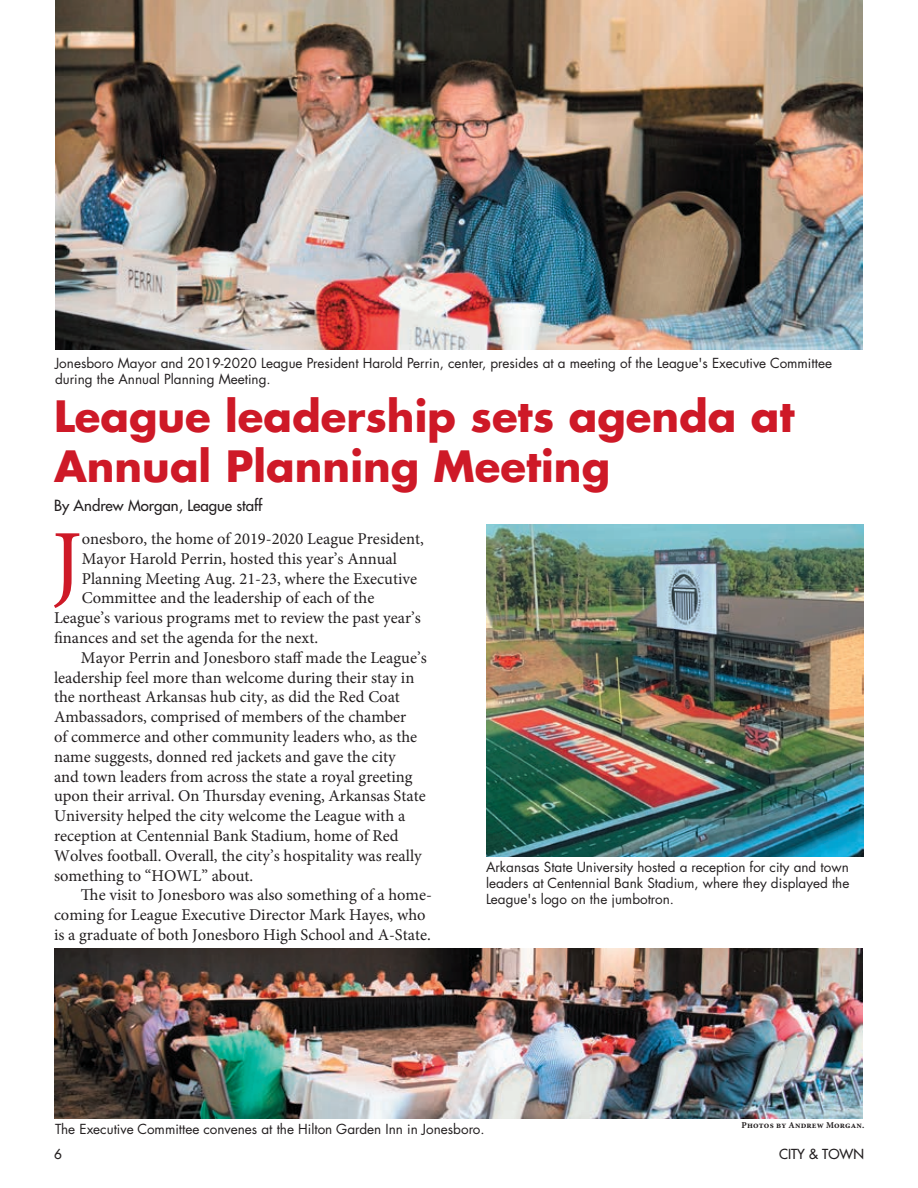
<style>
.page{position:relative;width:918px;height:1188px;background:#fff}
.page>*{position:absolute;margin:0;border:0;box-sizing:border-box;transform-origin:0 0}
.t1{font:91.65px "Minion Pro";color:#ce1927}
.t2{font:700 42px/50.4px "Futura LT Pro";color:#ce1927}
.t3{font:16.5px "Minion Pro";color:#231f20}
.t4{font:500 15px "Futura LT Pro";color:#231f20}
.t5{font:13.5px/16.2px "Futura LT Pro";color:#231f20}
.t6{font:500 13.5px "Futura LT Pro";color:#231f20}
.t7{font:700 9px "Minion Pro";letter-spacing:.015em;color:#231f20}
</style>
<div class="page">
<img style="left:55px;top:0;width:808px;height:350px">
<img style="left:486px;top:524px;width:378px;height:332px">
<img style="left:54px;top:948px;width:809px;height:170px">
<p class="t5" style="left:55px;top:355px;width:778px">Jonesboro Mayor and 2019-2020 League President Harold Perrin, center, presides at a meeting of the League's Executive Committee during the Annual Planning Meeting.</p>
<h2 class="t2" style="left:54px;top:389px;width:742px">League leadership sets agenda at<br>Annual Planning Meeting</h2>
<p class="t4" style="left:54px;top:494px;width:210px">By Andrew Morgan, League staff</p>
<h1 class="t1" style="left:52px;top:502px;width:32px">J</h1>
<p class="t3" style="left:82px;top:528px;width:344px">onesboro, the home of 2019-2020 League President,</p>
<p class="t3" style="left:82px;top:548px;width:317px">Mayor Harold Perrin, hosted this year’s Annual</p>
<p class="t3" style="left:82px;top:567px;width:337px">Planning Meeting Aug. 21-23, where the Executive</p>
<p class="t3" style="left:82px;top:587px;width:294px">Committee and the leadership of each of the</p>
<p class="t3" style="left:54px;top:607px;width:368px">League’s various programs met to review the past year’s</p>
<p class="t3" style="left:54px;top:627px;width:266px">finances and set the agenda for the next.</p>
<p class="t3" style="left:81px;top:647px;width:347px">Mayor Perrin and Jonesboro staff made the League’s</p>
<p class="t3" style="left:54px;top:666px;width:362px">leadership feel more than welcome during their stay in</p>
<p class="t3" style="left:54px;top:686px;width:348px">the northeast Arkansas hub city, as did the Red Coat</p>
<p class="t3" style="left:54px;top:706px;width:354px">Ambassadors, comprised of members of the chamber</p>
<p class="t3" style="left:54px;top:726px;width:365px">of commerce and other community leaders who, as the</p>
<p class="t3" style="left:54px;top:746px;width:343px">name suggests, donned red jackets and gave the city</p>
<p class="t3" style="left:54px;top:765px;width:360px">and town leaders from across the state a royal greeting</p>
<p class="t3" style="left:54px;top:785px;width:373px">upon their arrival. On Thursday evening, Arkansas State</p>
<p class="t3" style="left:54px;top:805px;width:353px">University helped the city welcome the League with a</p>
<p class="t3" style="left:54px;top:825px;width:346px">reception at Centennial Bank Stadium, home of Red</p>
<p class="t3" style="left:54px;top:845px;width:369px">Wolves football. Overall, the city’s hospitality was really</p>
<p class="t3" style="left:54px;top:864px;width:201px">something to “HOWL” about.</p>
<p class="t3" style="left:81px;top:884px;width:353px">The visit to Jonesboro was also something of a home-</p>
<p class="t3" style="left:54px;top:904px;width:373px">coming for League Executive Director Mark Hayes, who</p>
<p class="t3" style="left:54px;top:924px;width:378px">is a graduate of both Jonesboro High School and A-State.</p>
<p class="t5" style="left:486px;top:859px;width:365px;text-align:justify">Arkansas State University hosted a reception for city and town leaders at Centennial Bank Stadium, where they displayed the League's logo on the jumbotron.</p>
<p class="t5" style="left:55px;top:1121px;width:431px">The Executive Committee convenes at the Hilton Garden Inn in Jonesboro.</p>
<p class="t7" style="left:741px;top:1119px;width:124px">Photos by Andrew Morgan.</p>
<p class="t6" style="left:54px;top:1144px;width:9px">6</p>
<p class="t6" style="left:779px;top:1144px;width:86px">CITY &amp; TOWN</p>
</div>
